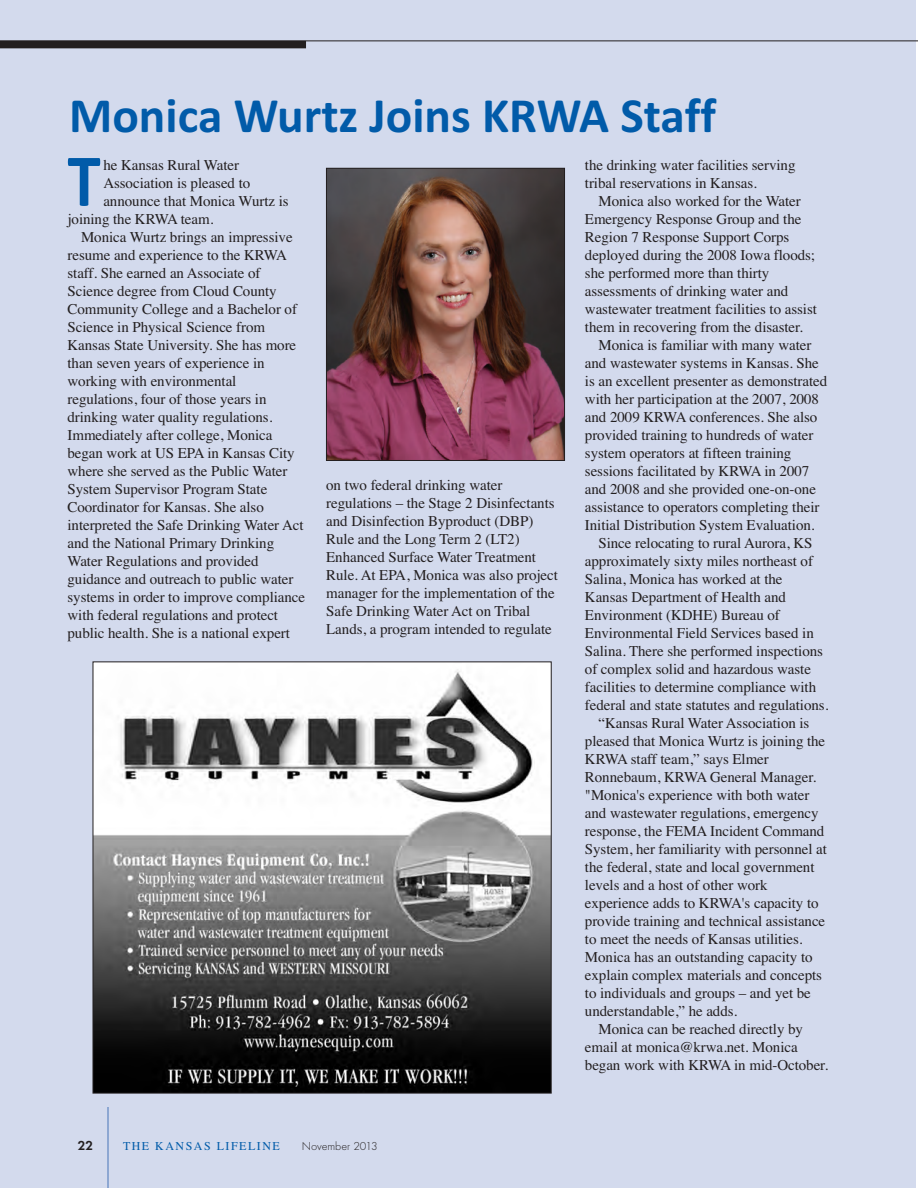
<style>
.page{position:relative;width:918px;height:1188px;background:#fff}
.page>*{position:absolute;margin:0;border:0;box-sizing:border-box;transform-origin:0 0}
.t1{font:700 75.45px "Calibri";color:#015ba9;scale:.89 1}
.t2{font:700 49.5px "Calibri";color:#015ba9}
.t3{font:15px/18px "Times";letter-spacing:-.005em;color:#231f20}
.t4{font:600 13.5px "Futura T";color:#231f20}
.t5{font:12px "Times";letter-spacing:.125em;color:#015ba9}
.t6{font:300 12px "Futura T";color:#231f20}
</style>
<div class="page">
<div style="left:0;top:0;width:916px;height:1188px;background:#d3daed"></div>
<hr style="left:108px;top:1107px;width:1px;height:81px;background:#4975b9">
<hr style="left:0;top:40px;width:918px;height:1px;background:#231f20">
<div style="left:0;top:41px;width:306px;height:7px;background:#231f20"></div>
<img style="left:95px;top:664px;width:455px;height:428px">
<img style="left:328px;top:170px;width:235px;height:289px">
<div style="left:326px;top:168px;width:239px;height:293px;border:1px solid #231f20"></div>
<h2 class="t2" style="left:69px;top:98px;width:648px">Monica Wurtz Joins KRWA Staff</h2>
<h1 class="t1" style="left:68px;top:155px;width:39px">T</h1>
<p class="t3" style="left:103px;top:158px;width:137px">he Kansas Rural Water</p>
<p class="t3" style="left:103px;top:176px;width:148px">Association is pleased to</p>
<p class="t3" style="left:103px;top:194px;width:187px">announce that Monica Wurtz is</p>
<p class="t3" style="left:68px;top:212px;width:147px">joining the KRWA team.</p>
<p class="t3" style="left:81px;top:230px;width:213px">Monica Wurtz brings an impressive</p>
<p class="t3" style="left:68px;top:248px;width:221px">resume and experience to the KRWA</p>
<p class="t3" style="left:68px;top:266px;width:195px">staff. She earned an Associate of</p>
<p class="t3" style="left:68px;top:284px;width:211px">Science degree from Cloud County</p>
<p class="t3" style="left:68px;top:302px;width:231px">Community College and a Bachelor of</p>
<p class="t3" style="left:68px;top:320px;width:199px">Science in Physical Science from</p>
<p class="t3" style="left:68px;top:338px;width:230px">Kansas State University. She has more</p>
<p class="t3" style="left:68px;top:356px;width:199px">than seven years of experience in</p>
<p class="t3" style="left:68px;top:374px;width:170px">working with environmental</p>
<p class="t3" style="left:68px;top:392px;width:201px">regulations, four of those years in</p>
<p class="t3" style="left:68px;top:410px;width:206px">drinking water quality regulations.</p>
<p class="t3" style="left:68px;top:428px;width:207px">Immediately after college, Monica</p>
<p class="t3" style="left:68px;top:446px;width:229px">began work at US EPA in Kansas City</p>
<p class="t3" style="left:68px;top:464px;width:222px">where she served as the Public Water</p>
<p class="t3" style="left:68px;top:482px;width:201px">System Supervisor Program State</p>
<p class="t3" style="left:68px;top:500px;width:198px">Coordinator for Kansas. She also</p>
<p class="t3" style="left:68px;top:518px;width:238px">interpreted the Safe Drinking Water Act</p>
<p class="t3" style="left:68px;top:536px;width:208px">and the National Primary Drinking</p>
<p class="t3" style="left:68px;top:554px;width:193px">Water Regulations and provided</p>
<p class="t3" style="left:68px;top:572px;width:227px">guidance and outreach to public water</p>
<p class="t3" style="left:68px;top:590px;width:239px">systems in order to improve compliance</p>
<p class="t3" style="left:68px;top:608px;width:212px">with federal regulations and protect</p>
<p class="t3" style="left:68px;top:626px;width:224px">public health. She is a national expert</p>
<p class="t3" style="left:585px;top:158px;width:212px">the drinking water facilities serving tribal reservations in Kansas.</p>
<p class="t3" style="left:598px;top:194px;width:204px">Monica also worked for the Water</p>
<p class="t3" style="left:585px;top:212px;width:218px">Emergency Response Group and the</p>
<p class="t3" style="left:585px;top:230px;width:206px">Region 7 Response Support Corps</p>
<p class="t3" style="left:585px;top:248px;width:232px">deployed during the 2008 Iowa floods;</p>
<p class="t3" style="left:585px;top:266px;width:186px">she performed more than thirty</p>
<p class="t3" style="left:585px;top:284px;width:205px">assessments of drinking water and</p>
<p class="t3" style="left:585px;top:302px;width:233px">wastewater treatment facilities to assist</p>
<p class="t3" style="left:585px;top:320px;width:220px">them in recovering from the disaster.</p>
<p class="t3" style="left:598px;top:338px;width:214px">Monica is familiar with many water</p>
<p class="t3" style="left:585px;top:356px;width:235px">and wastewater systems in Kansas. She</p>
<p class="t3" style="left:585px;top:374px;width:244px">is an excellent presenter as demonstrated</p>
<p class="t3" style="left:585px;top:392px;width:236px">with her participation at the 2007, 2008</p>
<p class="t3" style="left:585px;top:410px;width:234px">and 2009 KRWA conferences. She also</p>
<p class="t3" style="left:585px;top:428px;width:230px">provided training to hundreds of water</p>
<p class="t3" style="left:585px;top:446px;width:208px">system operators at fifteen training</p>
<p class="t3" style="left:585px;top:464px;width:226px">sessions facilitated by KRWA in 2007</p>
<p class="t3" style="left:585px;top:482px;width:233px">and 2008 and she provided one-on-one</p>
<p class="t3" style="left:585px;top:500px;width:236px">assistance to operators completing their</p>
<p class="t3" style="left:585px;top:518px;width:231px">Initial Distribution System Evaluation.</p>
<p class="t3" style="left:598px;top:536px;width:216px">Since relocating to rural Aurora, KS</p>
<p class="t3" style="left:585px;top:554px;width:230px">approximately sixty miles northeast of</p>
<p class="t3" style="left:585px;top:572px;width:199px">Salina, Monica has worked at the</p>
<p class="t3" style="left:585px;top:590px;width:203px">Kansas Department of Health and</p>
<p class="t3" style="left:585px;top:608px;width:197px">Environment (KDHE) Bureau of</p>
<p class="t3" style="left:585px;top:626px;width:230px">Environmental Field Services based in</p>
<p class="t3" style="left:585px;top:644px;width:240px">Salina. There she performed inspections</p>
<p class="t3" style="left:585px;top:662px;width:228px">of complex solid and hazardous waste</p>
<p class="t3" style="left:585px;top:680px;width:233px">facilities to determine compliance with</p>
<p class="t3" style="left:585px;top:698px;width:245px">federal and state statutes and regulations.</p>
<p class="t3" style="left:598px;top:716px;width:213px">“Kansas Rural Water Association is</p>
<p class="t3" style="left:585px;top:734px;width:242px">pleased that Monica Wurtz is joining the</p>
<p class="t3" style="left:585px;top:752px;width:185px">KRWA staff team,” says Elmer</p>
<p class="t3" style="left:585px;top:770px;width:233px">Ronnebaum, KRWA General Manager.</p>
<p class="t3" style="left:585px;top:788px;width:226px">"Monica's experience with both water</p>
<p class="t3" style="left:585px;top:806px;width:235px">and wastewater regulations, emergency</p>
<p class="t3" style="left:585px;top:824px;width:241px">response, the FEMA Incident Command</p>
<p class="t3" style="left:585px;top:842px;width:243px">System, her familiarity with personnel at</p>
<p class="t3" style="left:585px;top:860px;width:231px">the federal, state and local government</p>
<p class="t3" style="left:585px;top:878px;width:184px">levels and a host of other work</p>
<p class="t3" style="left:585px;top:896px;width:235px">experience adds to KRWA's capacity to</p>
<p class="t3" style="left:585px;top:914px;width:242px">provide training and technical assistance</p>
<p class="t3" style="left:585px;top:932px;width:219px">to meet the needs of Kansas utilities.</p>
<p class="t3" style="left:585px;top:950px;width:229px">Monica has an outstanding capacity to</p>
<p class="t3" style="left:585px;top:968px;width:239px">explain complex materials and concepts</p>
<p class="t3" style="left:585px;top:986px;width:227px">to individuals and groups – and yet be</p>
<p class="t3" style="left:585px;top:1004px;width:154px">understandable,” he adds.</p>
<p class="t3" style="left:598px;top:1022px;width:206px">Monica can be reached directly by</p>
<p class="t3" style="left:585px;top:1040px;width:214px">email at monica@krwa.net. Monica</p>
<p class="t3" style="left:585px;top:1058px;width:245px">began work with KRWA in mid-October.</p>
<p class="t3" style="left:326px;top:477px;width:233px">on two federal drinking water regulations – the Stage 2 Disinfectants and Disinfection Byproduct (DBP)<br>Rule and the Long Term 2 (LT2)<br>Enhanced Surface Water Treatment Rule. At EPA, Monica was also project manager for the implementation of the Safe Drinking Water Act on Tribal Lands, a program intended to regulate</p>
<p class="t4" style="left:78px;top:1140px;width:17px">22</p>
<p class="t5" style="left:123px;top:1142px;width:158px">THE KANSAS LIFELINE</p>
<p class="t6" style="left:302px;top:1141px;width:78px">November 2013</p>
</div>
